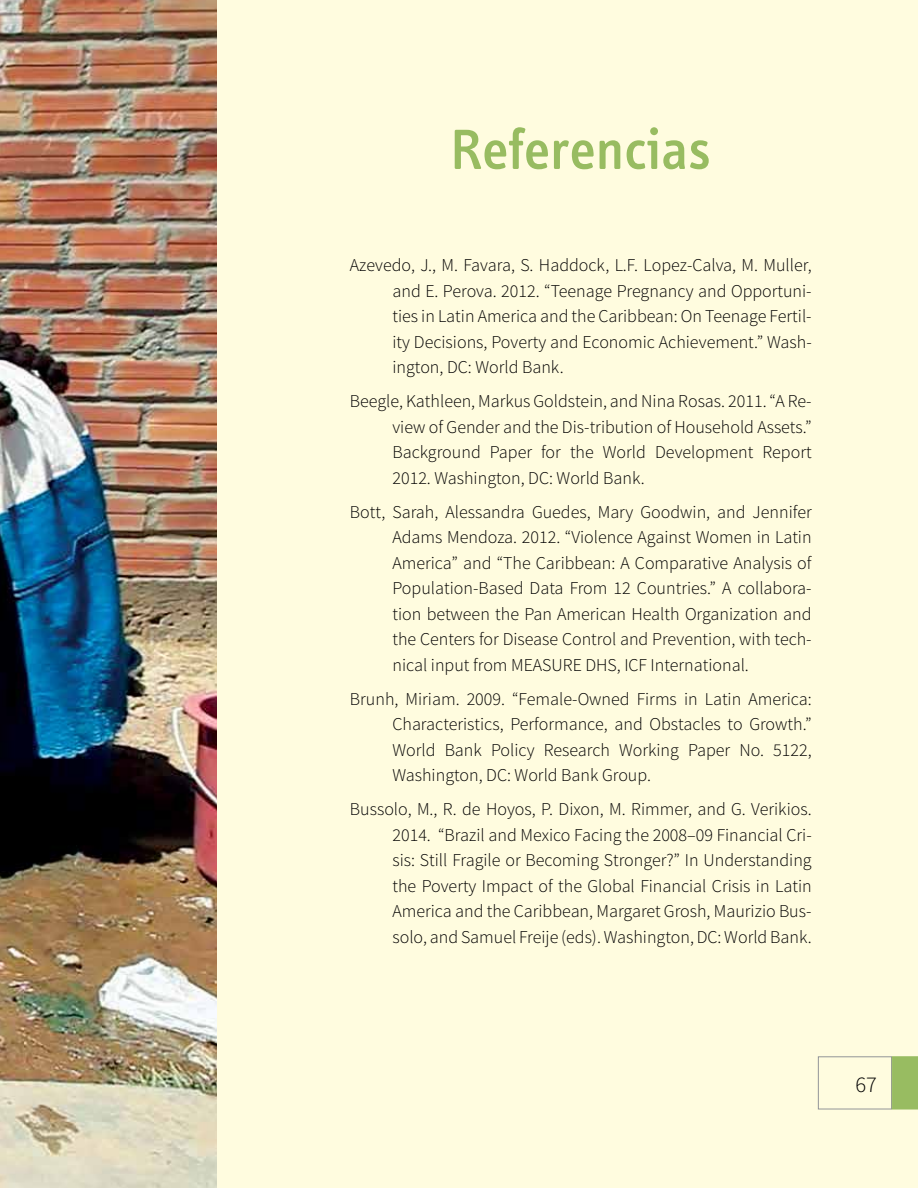
<style>
.page{position:relative;width:918px;height:1188px;background:#fffcdf}
.page>*{position:absolute;margin:0;border:0;box-sizing:border-box;transform-origin:0 0}
.t1{font:500 58.5px "Info Disp";color:#98bc61}
.t2{font:300 22.5px "Source Sans Pro";color:#000}
.t3{font:300 18px/25.5px "Source Sans Pro";color:#000;text-align:justify}
</style>
<div class="page">
<div style="left:818px;top:1056px;width:74px;height:53px;border:1px solid #939598"></div>
<svg style="left:892px;top:1056px;width:26px;height:53px"></svg>
<img style="left:0;top:0;width:217px;height:1188px">
<h1 class="t1" style="left:451px;top:117px;width:261px">Referencias</h1>
<p class="t3" style="left:392px;top:252px;width:421px;text-indent:-43px">Azevedo, J., M. Favara, S. Haddock, L.F. Lopez-Calva, M. Muller, and E. Perova. 2012. “Teenage Pregnancy and Opportuni&shy;ties in Latin America and the Caribbean: On Teenage Fertil&shy;ity Decisions, Poverty and Economic Achievement.” Wash&shy;ington, DC: World Bank.</p>
<p class="t3" style="left:392px;top:388px;width:421px;text-indent:-43px">Beegle, Kathleen, Markus Goldstein, and Nina Rosas. 2011. “A Re&shy;view of Gender and the Dis-tribution of Household Assets.” Background Paper for the World Development Report 2012. Washington, DC: World Bank.</p>
<p class="t3" style="left:392px;top:499px;width:421px;text-indent:-43px">Bott, Sarah, Alessandra Guedes, Mary Goodwin, and Jennifer Adams Mendoza. 2012. “Violence Against Women in Latin America” and “The Caribbean: A Comparative Analysis of Population-Based Data From 12 Countries.” A collabora&shy;tion between the Pan American Health Organization and the Centers for Disease Control and Prevention, with tech&shy;nical input from MEASURE DHS, ICF International.</p>
<p class="t3" style="left:392px;top:686px;width:421px;text-indent:-43px">Brunh, Miriam. 2009. “Female-Owned Firms in Latin America:<br>Characteristics, Performance, and Obstacles to Growth.” World Bank Policy Research Working Paper No. 5122, Washington, DC: World Bank Group.</p>
<p class="t3" style="left:392px;top:796px;width:421px;text-indent:-43px">Bussolo, M., R. de Hoyos, P. Dixon, M. Rimmer, and G. Verikios.<br>2014. “Brazil and Mexico Facing the 2008–09 Financial Cri&shy;sis: Still Fragile or Becoming Stronger?” In Understanding the Poverty Impact of the Global Financial Crisis in Latin America and the Caribbean, Margaret Grosh, Maurizio Bus&shy;solo, and Samuel Freije (eds). Washington, DC: World Bank.</p>
<p class="t2" style="left:855px;top:1071px;width:23px">67</p>
</div>
